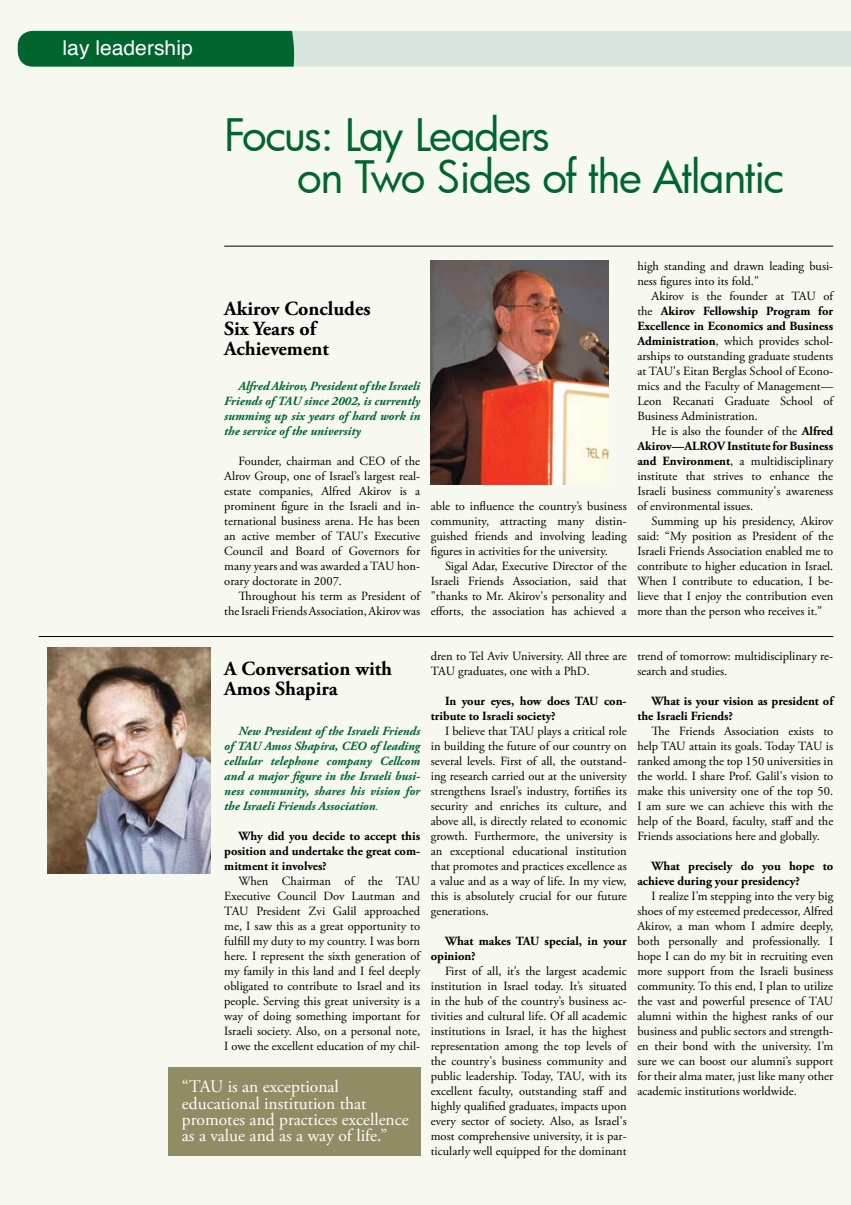
<style>
.page{position:relative;width:851px;height:1205px;background:#fff}
.page>*{position:absolute;margin:0;border:0;box-sizing:border-box;transform-origin:0 0}
.t1{font:43.75px/42.5px "Futura Bk";letter-spacing:-.035em;color:#00652f}
.t2{font:20.5px "Helvetica";color:#fff}
.t3{font:700 20px/20px "Adobe Garamond Pro";color:#000}
.t4{font:17.5px/16.2px "Adobe Garamond Pro";color:#fff}
.t5{font:12.5px/15px "Adobe Garamond Pro";color:#000;text-align:justify}
.t6{font:italic 700 12.5px/15px "Adobe Garamond Pro";color:#00652f;text-align:justify}
.t7{font:700 12.5px/15px "Adobe Garamond Pro";color:#000}
.s1{font-weight:400}
.s2{font-weight:700}
</style>
<div class="page">
<div style="left:0;top:0;width:850px;height:1205px;background:#f7f9f1"></div>
<svg style="left:18px;top:31px;width:832px;height:36px;background:#91bba4"></svg>
<img style="left:431px;top:260px;width:177px;height:224px">
<img style="left:48px;top:648px;width:163px;height:225px">
<hr style="left:39px;top:636px;width:794px;height:1px;background:#000">
<hr style="left:224px;top:246px;width:609px;height:1px;background:#000">
<div style="left:168px;top:1067px;width:252px;height:89px;background:#928c65"></div>
<h2 class="t2" style="left:63px;top:32px;width:132px">lay leadership</h2>
<h1 class="t1" style="left:297px;top:112px;width:488px;text-indent:-73px">Focus: Lay Leaders<br>on Two Sides of the Atlantic</h1>
<h3 class="t3" style="left:224px;top:299px;width:148px">Akirov Concludes<br>Six Years of<br>Achievement</h3>
<p class="t6" style="left:224px;top:379px;width:197px;text-indent:14px">Alfred Akirov, President of the Israeli Friends of TAU since 2002, is currently summing up six years of hard work in the service of the university</p>
<p class="t5" style="left:224px;top:454px;width:197px;text-indent:14px">Founder, chairman and CEO of the Alrov Group, one of Israel’s largest real&shy;estate companies, Alfred Akirov is a prominent figure in the Israeli and in&shy;ternational business arena. He has been an active member of TAU's Executive Council and Board of Governors for many years and was awarded a TAU hon&shy;orary doctorate in 2007.</p>
<p class="t5" style="left:224px;top:589px;width:197px;text-align:right">Throughout his term as President of the Israeli Friends Association, Akirov was</p>
<h3 class="t3" style="left:224px;top:659px;width:169px">A Conversation with<br>Amos Shapira</h3>
<p class="t6" style="left:224px;top:724px;width:197px;text-indent:14px">New President of the Israeli Friends of TAU Amos Shapira, CEO of leading cellular telephone company Cellcom and a major figure in the Israeli busi&shy;ness community, shares his vision for the Israeli Friends Association<span class="s1">.</span></p>
<p class="t7" style="left:224px;top:829px;width:197px;text-align:justify;text-indent:14px">Why did you decide to accept this position and undertake the great com&shy;mitment it involves?</p>
<p class="t5" style="left:224px;top:874px;width:197px;text-indent:14px">When Chairman of the TAU Executive Council Dov Lautman and TAU President Zvi Galil approached me, I saw this as a great opportunity to fulfill my duty to my country. I was born here. I represent the sixth generation of my family in this land and I feel deeply obligated to contribute to Israel and its people. Serving this great university is a way of doing something important for Israeli society. Also, on a personal note, I owe the excellent education of my chil-</p>
<h3 class="t4" style="left:182px;top:1079px;width:228px">“TAU is an exceptional educational institution that promotes and practices excellence as a value and as a way of life.”</h3>
<p class="t5" style="left:431px;top:499px;width:197px">able to influence the country’s business community, attracting many distin&shy;guished friends and involving leading figures in activities for the university.</p>
<p class="t5" style="left:431px;top:559px;width:197px;text-indent:14px">Sigal Adar, Executive Director of the Israeli Friends Association, said that "thanks to Mr. Akirov's personality and efforts, the association has achieved a</p>
<p class="t5" style="left:431px;top:649px;width:197px">dren to Tel Aviv University. All three are<br>TAU graduates, one with a PhD.</p>
<p class="t7" style="left:431px;top:694px;width:197px;text-indent:14px">In your eyes, how does TAU con&shy;tribute to Israeli society?</p>
<p class="t5" style="left:431px;top:724px;width:197px;text-indent:14px">I believe that TAU plays a critical role in building the future of our country on several levels. First of all, the outstand&shy;ing research carried out at the university strengthens Israel’s industry, fortifies its security and enriches its culture, and above all, is directly related to economic growth. Furthermore, the university is an exceptional educational institution that promotes and practices excellence as a value and as a way of life. In my view, this is absolutely crucial for our future generations.</p>
<p class="t7" style="left:431px;top:934px;width:197px;text-indent:14px">What makes TAU special, in your opinion?</p>
<p class="t5" style="left:431px;top:964px;width:197px;text-indent:14px">First of all, it’s the largest academic institution in Israel today. It’s situated in the hub of the country’s business ac&shy;tivities and cultural life. Of all academic institutions in Israel, it has the highest representation among the top levels of the country's business community and public leadership. Today, TAU, with its excellent faculty, outstanding staff and highly qualified graduates, impacts upon every sector of society. Also, as Israel's most comprehensive university, it is par&shy;ticularly well equipped for the dominant</p>
<p class="t5" style="left:637px;top:259px;width:197px">high standing and drawn leading busi&shy;ness figures into its fold."</p>
<p class="t5" style="left:637px;top:289px;width:197px;text-indent:14px">Akirov is the founder at TAU of the <span class="s2">Akirov Fellowship Program for Excellence in Economics and Business Administration</span>, which provides schol&shy;arships to outstanding graduate students at TAU's Eitan Berglas School of Econo&shy;mics and the Faculty of Management— Leon Recanati Graduate School of Business Administration.</p>
<p class="t5" style="left:637px;top:424px;width:197px;text-indent:14px">He is also the founder of the <span class="s2">Alfred Akirov—ALROV Institute for Business and Environment</span>, a multidisciplinary institute that strives to enhance the Israeli business community's awareness of environmental issues.</p>
<p class="t5" style="left:637px;top:514px;width:197px;text-indent:14px">Summing up his presidency, Akirov said: “My position as President of the Israeli Friends Association enabled me to contribute to higher education in Israel.<br>When I contribute to education, I be&shy;lieve that I enjoy the contribution even more than the person who receives it.”</p>
<p class="t5" style="left:637px;top:649px;width:197px">trend of tomorrow: multidisciplinary re&shy;search and studies.</p>
<p class="t7" style="left:637px;top:694px;width:197px;text-indent:14px">What is your vision as president of the Israeli Friends?</p>
<p class="t5" style="left:637px;top:724px;width:197px;text-indent:14px">The Friends Association exists to help TAU attain its goals. Today TAU is ranked among the top 150 universities in the world. I share Prof. Galil's vision to make this university one of the top 50.<br>I am sure we can achieve this with the help of the Board, faculty, staff and the Friends associations here and globally.</p>
<p class="t7" style="left:637px;top:859px;width:197px;text-indent:14px">What precisely do you hope to achieve during your presidency?</p>
<p class="t5" style="left:637px;top:889px;width:197px;text-indent:14px">I realize I’m stepping into the very big shoes of my esteemed predecessor, Alfred Akirov, a man whom I admire deeply, both personally and professionally. I hope I can do my bit in recruiting even more support from the Israeli business community. To this end, I plan to utilize the vast and powerful presence of TAU alumni within the highest ranks of our business and public sectors and strength&shy;en their bond with the university. I’m sure we can boost our alumni’s support for their alma mater, just like many other academic institutions worldwide.</p>
</div>
